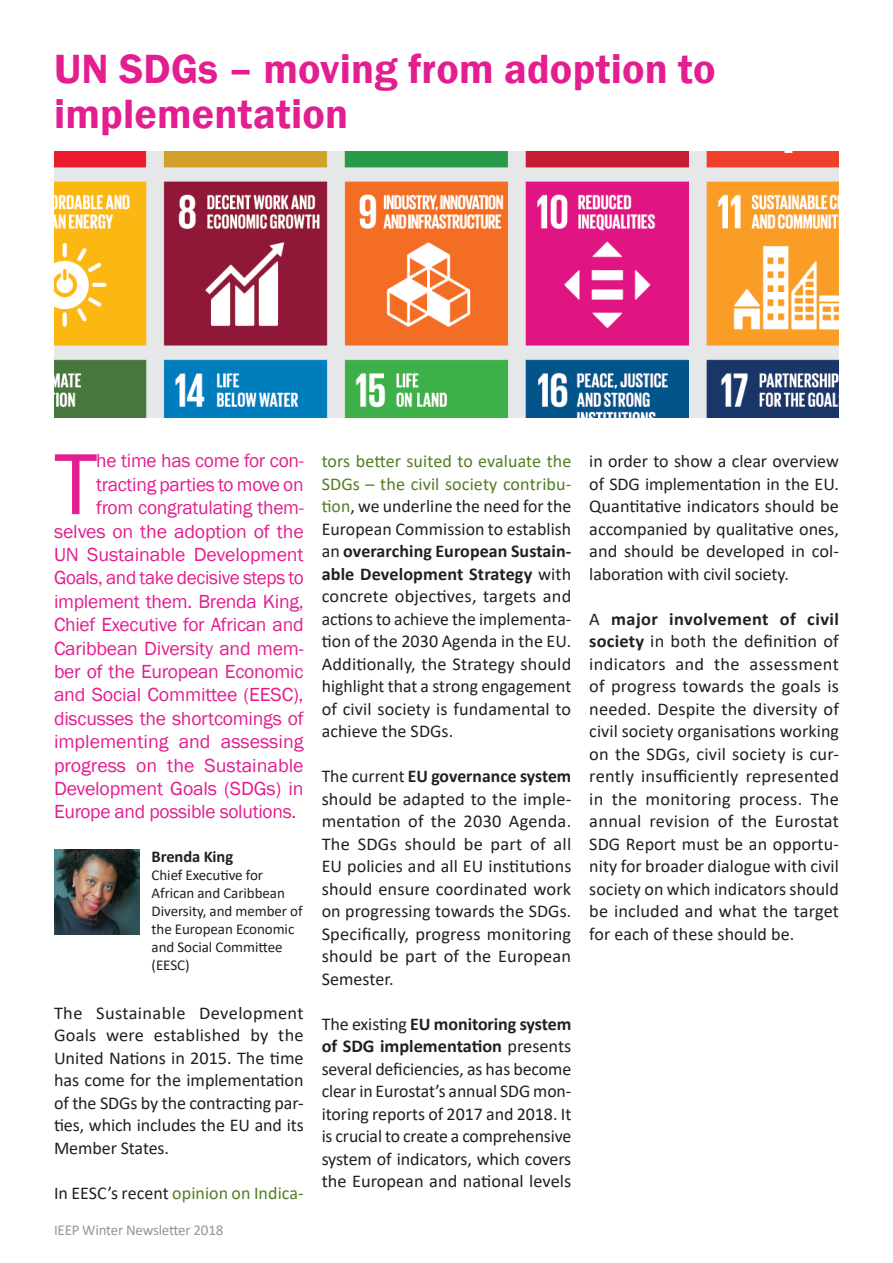
<style>
.page{position:relative;width:893px;height:1263px;background:#fff}
.page>*{position:absolute;margin:0;border:0;box-sizing:border-box;transform-origin:0 0}
.Body{font:89.7px "Franklin Gothic";color:#e21e90}
.Article_heading{font:600 42px/45px "Franklin Gothic";letter-spacing:.005em;color:#e21e90}
.Body-2{font:19.5px "Franklin Gothic";letter-spacing:-.015em;color:#e21e90}
.Body-3{font:18px/22.5px "Calibri";color:#231f20;text-align:justify}
.Body-4{font:18px "Calibri";letter-spacing:.005em;color:#527d23}
.Body-5{font:700 16.5px "Calibri";letter-spacing:-.005em;color:#231f20}
.Body-6{font:15px/18px "Calibri";letter-spacing:-.005em;color:#231f20}
.t1{font:15px "Calibri";letter-spacing:-.015em;color:#94969b}
.s1{color:#231f20}
.s2{color:#527d23}
.s3{font-weight:700}
</style>
<div class="page">
<img style="left:54px;top:151px;width:785px;height:266px">
<img style="left:54px;top:850px;width:85px;height:85px">
<p class="Article_heading" style="left:54px;top:47px;width:663px">UN SDGs – moving from adoption to implementation</p>
<p class="Body" style="left:54px;top:429px;width:45px">T</p>
<p class="Body-2" style="left:96px;top:449px;width:209px">he time has come for con-</p>
<p class="Body-2" style="left:96px;top:472px;width:209px">tracting parties to move on</p>
<p class="Body-2" style="left:96px;top:495px;width:209px">from congratulating them-</p>
<p class="Body-2" style="left:54px;top:519px;width:251px">selves on the adoption of the</p>
<p class="Body-2" style="left:54px;top:542px;width:251px">UN Sustainable Development</p>
<p class="Body-2" style="left:54px;top:566px;width:251px">Goals, and take decisive steps to</p>
<p class="Body-2" style="left:54px;top:589px;width:251px">implement them. Brenda King,</p>
<p class="Body-2" style="left:54px;top:612px;width:251px">Chief Executive for African and</p>
<p class="Body-2" style="left:54px;top:636px;width:251px">Caribbean Diversity and mem-</p>
<p class="Body-2" style="left:54px;top:659px;width:251px">ber of the European Economic</p>
<p class="Body-2" style="left:54px;top:683px;width:251px">and Social Committee (EESC),</p>
<p class="Body-2" style="left:54px;top:706px;width:251px">discusses the shortcomings of</p>
<p class="Body-2" style="left:54px;top:729px;width:251px">implementing and assessing</p>
<p class="Body-2" style="left:54px;top:753px;width:251px">progress on the Sustainable</p>
<p class="Body-2" style="left:54px;top:776px;width:251px">Development Goals (SDGs) in</p>
<p class="Body-2" style="left:54px;top:800px;width:244px">Europe and possible solutions.</p>
<p class="Body-5" style="left:152px;top:845px;width:83px">Brenda King</p>
<p class="Body-6" style="left:152px;top:866px;width:153px">Chief Executive for<br>African and Caribbean<br>Diversity, and member of the European Economic and Social Committee (EESC)</p>
<p class="Body-3" style="left:54px;top:1001px;width:251px">The Sustainable Development Goals were established by the United Nations in 2015. The time has come for the implementation of the SDGs by the contracting par&shy;ties, which includes the EU and its Member States.</p>
<p class="Body-4" style="left:54px;top:1180px;width:251px"><span class="s1">In EESC’s recent</span> opinion on Indica-</p>
<p class="t1" style="left:54px;top:1220px;width:171px">IEEP Winter Newsletter 2018</p>
<p class="Body-3" style="left:322px;top:450px;width:251px"><span class="s2">tors better suited to evaluate the SDGs – the civil society contribu&shy;tion</span>, we underline the need for the European Commission to establish an <span class="s3">overarching European Sustain&shy;able Development Strategy</span> with concrete objectives, targets and actions to achieve the implementa&shy;tion of the 2030 Agenda in the EU.<br>Additionally, the Strategy should highlight that a strong engagement of civil society is fundamental to achieve the SDGs.</p>
<p class="Body-3" style="left:322px;top:765px;width:251px">The current <span class="s3">EU governance system </span>should be adapted to the imple&shy;mentation of the 2030 Agenda.<br>The SDGs should be part of all EU policies and all EU institutions should ensure coordinated work on progressing towards the SDGs.<br>Specifically, progress monitoring should be part of the European Semester.</p>
<p class="Body-3" style="left:322px;top:1012px;width:251px">The existing <span class="s3">EU monitoring system of SDG implementation</span> presents several deficiencies, as has become clear in Eurostat’s annual SDG mon&shy;itoring reports of 2017 and 2018. It is crucial to create a comprehensive system of indicators, which covers the European and national levels</p>
<p class="Body-3" style="left:589px;top:450px;width:251px">in order to show a clear overview of SDG implementation in the EU.<br>Quantitative indicators should be accompanied by qualitative ones, and should be developed in col&shy;laboration with civil society.</p>
<p class="Body-3" style="left:589px;top:607px;width:251px">A <span class="s3">major involvement of civil society</span> in both the definition of indicators and the assessment of progress towards the goals is needed. Despite the diversity of civil society organisations working on the SDGs, civil society is cur&shy;rently insufficiently represented in the monitoring process. The annual revision of the Eurostat SDG Report must be an opportu&shy;nity for broader dialogue with civil society on which indicators should be included and what the target for each of these should be.</p>
</div>
